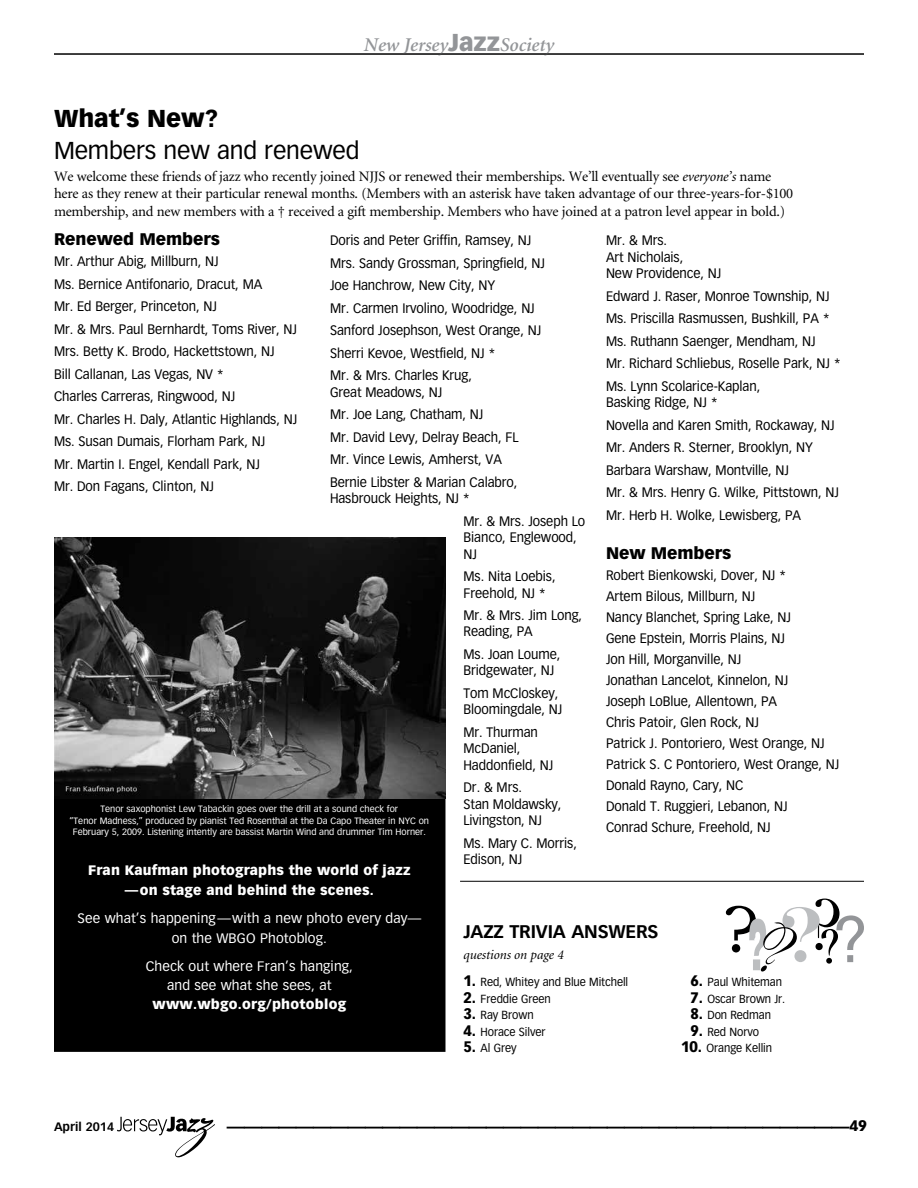
<style>
.page{position:relative;width:918px;height:1188px;background:#fff}
.page>*{position:absolute;margin:0;border:0;box-sizing:border-box;transform-origin:0 0}
.t1{font:700 36px "Vectora LH";color:#000}
.t2{font:24px "Vectora LH";letter-spacing:-.005em;color:#000}
.t3{font:900 24px "Vectora LH";color:#000}
.t4{font:italic 600 19.5px "Minion";letter-spacing:-.005em;color:#939598}
.t5{font:700 18px "Vectora LH";letter-spacing:-.01em;color:#000}
.t6{font:900 16.5px "Vectora LH";letter-spacing:-.005em;color:#000}
.t7{font:900 15px "Vectora LH";color:#000}
.t8{font:14.55px/17.5px "Minion";letter-spacing:-.015em;color:#000}
.t9{font:13.5px/22.5px "Vectora LH";letter-spacing:-.005em;color:#000;scale:.95 1}
.t10{font:13.5px/19px "Vectora LH";letter-spacing:.01em;color:#fff;text-align:center}
.t11{font:900 13.5px/20.5px "Vectora LH";letter-spacing:.01em;color:#fff;text-align:center}
.t12{font:italic 13.5px "Minion";letter-spacing:-.005em;color:#000}
.t13{font:700 12px "Vectora LH";color:#000}
.t14{font:11.55px "Vectora LH";letter-spacing:-.005em;color:#000;scale:.95 1}
.t15{font:9px/11.2px "Vectora LH";color:#fff;text-align:center}
.s1{font-family:"Vectora LH";font-weight:900;font-style:normal;font-size:24px}
.s2{font-style:italic;font-size:14.25px}
.s3{font-weight:900;font-size:15px}
</style>
<div class="page">
<svg style="left:117px;top:1117px;width:98px;height:40px"></svg>
<svg style="left:726px;top:899px;width:138px;height:73px"></svg>
<hr style="left:460px;top:881px;width:404px;height:1px;background:#000">
<hr style="left:54px;top:54px;width:810px;height:1px;background:#000">
<div style="left:56px;top:540px;width:387px;height:510px;background:#000"></div>
<div style="left:54px;top:538px;width:392px;height:514px;border:4px solid #000"></div>
<img style="left:54px;top:537px;width:392px;height:262px">
<h3 class="t4" style="left:364px;top:35px;width:192px">New Jersey<span class="s1">Jazz</span>Society</h3>
<h2 class="t3" style="left:54px;top:104px;width:165px">What’s New?</h2>
<h2 class="t2" style="left:54px;top:136px;width:307px">Members new and renewed</h2>
<p class="t8" style="left:54px;top:168px;width:741px">We welcome these friends of jazz who recently joined NJJS or renewed their memberships. We’ll eventually see <span class="s2">everyone’s</span> name here as they renew at their particular renewal months. (Members with an asterisk have taken advantage of our three-years-for-$100 membership, and new members with a † received a gift membership. Members who have joined at a patron level appear in bold.)</p>
<p class="t6" style="left:54px;top:229px;width:167px">Renewed Members</p>
<p class="t9" style="left:54px;top:250px;width:258px">Mr. Arthur Abig, Millburn, NJ<br>Ms. Bernice Antifonario, Dracut, MA<br>Mr. Ed Berger, Princeton, NJ<br>Mr. &amp; Mrs. Paul Bernhardt, Toms River, NJ Mrs. Betty K. Brodo, Hackettstown, NJ<br>Bill Callanan, Las Vegas, NV *<br>Charles Carreras, Ringwood, NJ<br>Mr. Charles H. Daly, Atlantic Highlands, NJ Ms. Susan Dumais, Florham Park, NJ<br>Mr. Martin I. Engel, Kendall Park, NJ<br>Mr. Don Fagans, Clinton, NJ</p>
<p class="t9" style="left:330px;top:229px;width:228px">Doris and Peter Griffin, Ramsey, NJ<br>Mrs. Sandy Grossman, Springfield, NJ<br>Joe Hanchrow, New City, NY<br>Mr. Carmen Irvolino, Woodridge, NJ<br>Sanford Josephson, West Orange, NJ<br>Sherri Kevoe, Westfield, NJ *<br>Mr. &amp; Mrs. Charles Krug,</p>
<p class="t9" style="left:330px;top:381px;width:200px">Great Meadows, NJ<br>Mr. Joe Lang, Chatham, NJ<br>Mr. David Levy, Delray Beach, FL<br>Mr. Vince Lewis, Amherst, VA<br>Bernie Libster &amp; Marian Calabro,</p>
<p class="t9" style="left:463px;top:487px;width:130px;text-indent:-133px">Hasbrouck Heights, NJ *<br>Mr. &amp; Mrs. Joseph Lo</p>
<p class="t9" style="left:463px;top:529px;width:121px;line-height:16.5px">Bianco, Englewood,<br>NJ</p>
<p class="t9" style="left:463px;top:568px;width:99px;line-height:16.5px">Ms. Nita Loebis,<br>Freehold, NJ *</p>
<p class="t9" style="left:463px;top:607px;width:126px;line-height:16.5px">Mr. &amp; Mrs. Jim Long,<br>Reading, PA</p>
<p class="t9" style="left:463px;top:646px;width:104px;line-height:16.5px">Ms. Joan Loume,<br>Bridgewater, NJ</p>
<p class="t9" style="left:463px;top:685px;width:106px;line-height:16.5px">Tom McCloskey,<br>Bloomingdale, NJ</p>
<p class="t9" style="left:464px;top:724px;width:96px;line-height:16.5px">Mr. Thurman<br>McDaniel,<br>Haddonfield, NJ</p>
<p class="t9" style="left:464px;top:780px;width:105px;line-height:16.5px">Dr. &amp; Mrs.<br>Stan Moldawsky,<br>Livingston, NJ</p>
<p class="t9" style="left:464px;top:835px;width:121px;line-height:16.5px">Ms. Mary C. Morris,<br>Edison, NJ</p>
<p class="t9" style="left:606px;top:232px;width:123px;line-height:16.5px">Mr. &amp; Mrs.<br>Art Nicholais,<br>New Providence, NJ</p>
<p class="t9" style="left:606px;top:285px;width:249px">Edward J. Raser, Monroe Township, NJ Ms. Priscilla Rasmussen, Bushkill, PA * Ms. Ruthann Saenger, Mendham, NJ<br>Mr. Richard Schliebus, Roselle Park, NJ * Ms. Lynn Scolarice-Kaplan,</p>
<p class="t9" style="left:606px;top:391px;width:247px">Basking Ridge, NJ *<br>Novella and Karen Smith, Rockaway, NJ<br>Mr. Anders R. Sterner, Brooklyn, NY<br>Barbara Warshaw, Montville, NJ<br>Mr. &amp; Mrs. Henry G. Wilke, Pittstown, NJ<br>Mr. Herb H. Wolke, Lewisberg, PA</p>
<p class="t6" style="left:606px;top:543px;width:127px">New Members</p>
<p class="t9" style="left:606px;top:565px;width:247px;line-height:21px">Robert Bienkowski, Dover, NJ *<br>Artem Bilous, Millburn, NJ<br>Nancy Blanchet, Spring Lake, NJ<br>Gene Epstein, Morris Plains, NJ<br>Jon Hill, Morganville, NJ<br>Jonathan Lancelot, Kinnelon, NJ<br>Joseph LoBlue, Allentown, PA<br>Chris Patoir, Glen Rock, NJ<br>Patrick J. Pontoriero, West Orange, NJ<br>Patrick S. C Pontoriero, West Orange, NJ<br>Donald Rayno, Cary, NC<br>Donald T. Ruggieri, Lebanon, NJ<br>Conrad Schure, Freehold, NJ</p>
<p class="t15" style="left:70px;top:804px;width:361px">Tenor saxophonist Lew Tabackin goes over the drill at a sound check for<br>“Tenor Madness,” produced by pianist Ted Rosenthal at the Da Capo Theater in NYC on<br>February 5, 2009. Listening intently are bassist Martin Wind and drummer Tim Horner.</p>
<p class="t11" style="left:88px;top:860px;width:324px">Fran Kaufman photographs the world of jazz —on stage and behind the scenes.</p>
<p class="t10" style="left:77px;top:909px;width:345px">See what’s happening—with a new photo every day— on the WBGO Photoblog.</p>
<p class="t10" style="left:146px;top:956px;width:209px">Check out where Fran’s hanging, and see what she sees, at</p>
<p class="t11" style="left:153px;top:993px;width:195px">www.wbgo.org/photoblog</p>
<h3 class="t5" style="left:464px;top:921px;width:184px">JAZZ TRIVIA ANSWERS</h3>
<p class="t12" style="left:464px;top:948px;width:102px">questions on page 4</p>
<p class="t14" style="left:464px;top:975px;width:175px"><span class="s3">1.</span> Red, Whitey and Blue Mitchell</p>
<p class="t14" style="left:464px;top:992px;width:93px"><span class="s3">2.</span> Freddie Green</p>
<p class="t14" style="left:464px;top:1008px;width:75px"><span class="s3">3.</span> Ray Brown</p>
<p class="t14" style="left:464px;top:1025px;width:88px"><span class="s3">4.</span> Horace Silver</p>
<p class="t14" style="left:464px;top:1042px;width:57px"><span class="s3">5.</span> Al Grey</p>
<p class="t14" style="left:690px;top:975px;width:98px"><span class="s3">6.</span> Paul Whiteman</p>
<p class="t14" style="left:690px;top:992px;width:101px"><span class="s3">7.</span> Oscar Brown Jr.</p>
<p class="t14" style="left:690px;top:1008px;width:86px"><span class="s3">8.</span> Don Redman</p>
<p class="t14" style="left:690px;top:1025px;width:74px"><span class="s3">9.</span> Red Norvo</p>
<p class="t14" style="left:681px;top:1042px;width:97px"><span class="s3">10.</span> Orange Kellin</p>
<p class="t13" style="left:54px;top:1120px;width:62px">APRIL 2014</p>
<h1 class="t1" style="left:227px;top:1089px;width:624px">____________________________________</h1>
<p class="t7" style="left:849px;top:1117px;width:19px">49</p>
</div>
